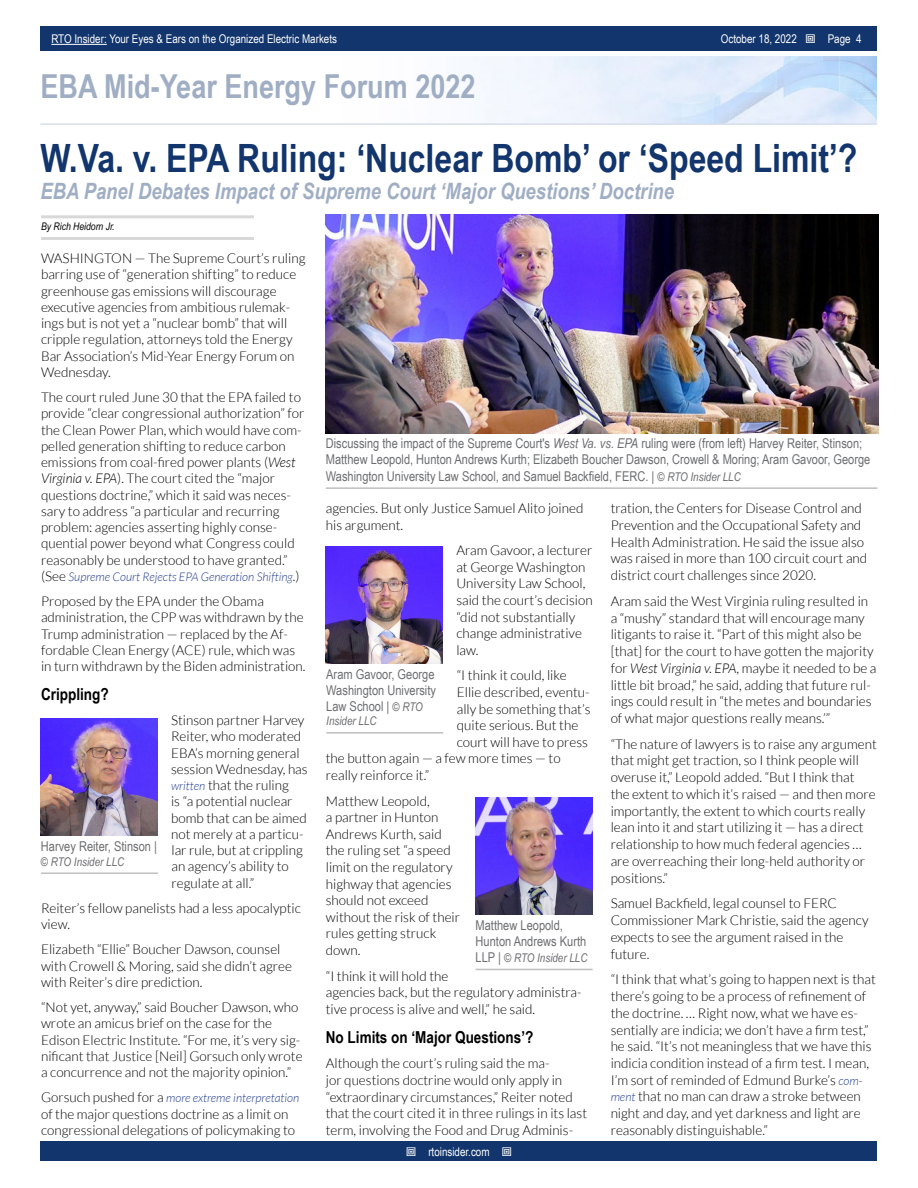
<style>
.page{position:relative;width:918px;height:1188px;background:#fff}
.page>*{position:absolute;margin:0;border:0;box-sizing:border-box;transform-origin:0 0}
.t1{font:700 39px "Arial Narrow";color:#11356c}
.t2{font:700 33px "Arial Narrow";color:#a0aec4}
.t3{font:italic 700 22.5px "Arial Narrow";color:#a0aec4}
.t4{font:700 16.5px "Arial Narrow";color:#000}
.t5{font:300 13.5px/16.2px "Lato";color:#000}
.t6{font:13.5px/16.2px "Arial Narrow";color:#6d6e71}
.t7{font:italic 300 12px "Lato";color:#25408f}
.t8{font:12px "Arial Narrow";color:#fff}
.t9{font:italic 12px "Arial Narrow";color:#6d6e71}
.t10{font:italic 10.5px "Arial Narrow";color:#000}
.s1{font-style:italic}
.s2{font-style:normal;font-size:13.5px;color:#000}
.s3{font-style:italic;font-size:12px;color:#25408f}
.s4{font-style:italic;font-size:12px}
.s5{font-style:normal;font-size:13.5px}
</style>
<div class="page">
<div style="left:41px;top:1142px;width:836px;height:19px;background:#11356c"></div>
<div style="left:41px;top:27px;width:836px;height:24px;background:#11356c"></div>
<hr style="left:51px;top:44px;width:56px;height:1px;background:#fff">
<img style="left:474px;top:56px;width:403px;height:67px">
<hr style="left:40px;top:123px;width:837px;height:2px;background:#d6deec">
<hr style="left:41px;top:215px;width:213px;height:3px;background:#d8d8d8">
<hr style="left:41px;top:237px;width:213px;height:3px;background:#d8d8d8">
<hr style="left:326px;top:487px;width:552px;height:2px;background:#bfbfbf">
<img style="left:326px;top:214px;width:552px;height:219px">
<img style="left:40px;top:719px;width:118px;height:117px">
<hr style="left:41px;top:872px;width:117px;height:2px;background:#bfbfbf">
<img style="left:326px;top:546px;width:117px;height:117px">
<hr style="left:326px;top:732px;width:117px;height:2px;background:#bfbfbf">
<img style="left:475px;top:797px;width:117px;height:117px">
<hr style="left:476px;top:969px;width:117px;height:1px;background:#bfbfbf">
<p class="t8" style="left:51px;top:30px;width:287px">RTO Insider: Your Eyes &amp; Ears on the Organized Electric Markets</p>
<p class="t8" style="left:721px;top:30px;width:78px">October 18, 2022</p>
<p class="t8" style="left:828px;top:30px;width:35px">Page 4</p>
<h2 class="t2" style="left:40px;top:61px;width:437px">EBA Mid-Year Energy Forum 2022</h2>
<h1 class="t1" style="left:40px;top:129px;width:819px">W.Va. v. EPA Ruling: ‘Nuclear Bomb’ or ‘Speed Limit’?</h1>
<h3 class="t3" style="left:40px;top:174px;width:635px">EBA Panel Debates Impact of Supreme Court ‘Major Questions’ Doctrine</h3>
<p class="t10" style="left:41px;top:219px;width:75px">By Rich Heidorn Jr.</p>
<p class="t5" style="left:41px;top:250px;width:266px">WASHINGTON — The Supreme Court’s ruling barring use of “generation shifting” to reduce greenhouse gas emissions will discourage executive agencies from ambitious rulemak&shy;ings but is not yet a “nuclear bomb” that will cripple regulation, attorneys told the Energy Bar Association’s Mid-Year Energy Forum on Wednesday.</p>
<p class="t5" style="left:41px;top:389px;width:265px">The court ruled June 30 that the EPA failed to provide “clear congressional authorization” for the Clean Power Plan, which would have com&shy;pelled generation shifting to reduce carbon emissions from coal-fired power plants (<span class="s1">West Virginia v. EPA</span>). The court cited the “major questions doctrine,” which it said was neces&shy;sary to address “a particular and recurring problem: agencies asserting highly conse&shy;quential power beyond what Congress could reasonably be understood to have granted.”</p>
<p class="t7" style="left:41px;top:570px;width:260px"><span class="s2">(See</span> Supreme Court Rejects EPA Generation Shifting<span class="s2">.)</span></p>
<p class="t5" style="left:41px;top:593px;width:266px">Proposed by the EPA under the Obama administration, the CPP was withdrawn by the Trump administration — replaced by the Af&shy;fordable Clean Energy (ACE) rule, which was in turn withdrawn by the Biden administration.</p>
<p class="t4" style="left:41px;top:682px;width:69px">Crippling?</p>
<p class="t5" style="left:171px;top:712px;width:138px">Stinson partner Harvey<br>Reiter, who moderated<br>EBA’s morning general session Wednesday, has <span class="s3">written</span> that the ruling<br>is “a potential nuclear bomb that can be aimed not merely at a particu&shy;lar rule, but at crippling an agency’s ability to regulate at all.”</p>
<p class="t5" style="left:41px;top:900px;width:261px">Reiter’s fellow panelists had a less apocalyptic view.</p>
<p class="t5" style="left:41px;top:941px;width:252px">Elizabeth “Ellie” Boucher Dawson, counsel with Crowell &amp; Moring, said she didn’t agree with Reiter’s dire prediction.</p>
<p class="t5" style="left:41px;top:999px;width:263px">“Not yet, anyway,” said Boucher Dawson, who wrote an amicus brief on the case for the Edison Electric Institute. “For me, it’s very sig&shy;nificant that Justice [Neil] Gorsuch only wrote a concurrence and not the majority opinion.”</p>
<p class="t7" style="left:41px;top:1092px;width:260px"><span class="s2">Gorsuch pushed for a</span> more extreme interpretation</p>
<p class="t5" style="left:41px;top:1106px;width:256px">of the major questions doctrine as a limit on congressional delegations of policymaking to</p>
<p class="t6" style="left:326px;top:435px;width:546px">Discussing the impact of the Supreme Court's <span class="s1">West Va. vs. EPA</span> ruling were (from left) Harvey Reiter, Stinson;<br>Matthew Leopold, Hunton Andrews Kurth; Elizabeth Boucher Dawson, Crowell &amp; Moring; Aram Gavoor, George<br>Washington University Law School, and Samuel Backfield, FERC. | <span class="s4">© RTO Insider LLC</span></p>
<p class="t5" style="left:611px;top:500px;width:258px;line-height:16.8px">tration, the Centers for Disease Control and Prevention and the Occupational Safety and Health Administration. He said the issue also was raised in more than 100 circuit court and district court challenges since 2020.</p>
<p class="t5" style="left:611px;top:593px;width:267px;line-height:16.8px">Aram said the West Virginia ruling resulted in a “mushy” standard that will encourage many litigants to raise it. “Part of this might also be [that] for the court to have gotten the majority for <span class="s1">West Virginia v. EPA</span>, maybe it needed to be a little bit broad,” he said, adding that future rul&shy;ings could result in “the metes and boundaries of what major questions really means.’”</p>
<p class="t5" style="left:611px;top:736px;width:268px;line-height:16.8px">“The nature of lawyers is to raise any argument that might get traction, so I think people will overuse it,” Leopold added. “But I think that the extent to which it’s raised — and then more importantly, the extent to which courts really lean into it and start utilizing it — has a direct relationship to how much federal agencies … are overreaching their long-held authority or positions.”</p>
<p class="t5" style="left:611px;top:895px;width:259px;line-height:16.8px">Samuel Backfield, legal counsel to FERC Commissioner Mark Christie, said the agency expects to see the argument raised in the future.</p>
<p class="t5" style="left:611px;top:971px;width:267px;line-height:16.8px">“I think that what’s going to happen next is that there’s going to be a process of refinement of the doctrine. … Right now, what we have es&shy;sentially are indicia; we don’t have a firm test,” he said. “It’s not meaningless that we have this indicia condition instead of a firm test. I mean, I’m sort of reminded of Edmund Burke’s <span class="s3">com&shy;ment</span> that no man can draw a stroke between night and day, and yet darkness and light are reasonably distinguishable.”</p>
<p class="t5" style="left:326px;top:500px;width:259px;line-height:16.6px">agencies. But only Justice Samuel Alito joined his argument.</p>
<p class="t5" style="left:456px;top:542px;width:138px;line-height:16.6px">Aram Gavoor, a lecturer at George Washington<br>University Law School, said the court’s decision “did not substantially change administrative law.</p>
<p class="t5" style="left:457px;top:668px;width:111px">“I think it could, like</p>
<p class="t5" style="left:457px;top:684px;width:134px">Ellie described, eventu-</p>
<p class="t5" style="left:457px;top:701px;width:135px">ally be something that’s</p>
<p class="t5" style="left:457px;top:717px;width:123px">quite serious. But the</p>
<p class="t5" style="left:457px;top:734px;width:133px">court will have to press</p>
<p class="t5" style="left:326px;top:751px;width:236px">the button again — a few more times — to</p>
<p class="t5" style="left:326px;top:767px;width:105px">really reinforce it.”</p>
<p class="t5" style="left:326px;top:792px;width:136px;line-height:16.6px">Matthew Leopold,<br>a partner in Hunton<br>Andrews Kurth, said the ruling set “a speed limit on the regulatory highway that agencies should not exceed without the risk of their rules getting struck down.</p>
<p class="t5" style="left:326px;top:967px;width:257px;line-height:16.6px">“I think it will hold the<br>agencies back, but the regulatory administra&shy;tive process is alive and well,” he said.</p>
<p class="t4" style="left:326px;top:1025px;width:209px">No Limits on ‘Major Questions’?</p>
<p class="t5" style="left:326px;top:1055px;width:263px;line-height:16.6px">Although the court’s ruling said the ma-<br>jor questions doctrine would only apply in “extraordinary circumstances,” Reiter noted that the court cited it in three rulings in its last term, involving the Food and Drug Adminis-</p>
<p class="t6" style="left:326px;top:665px;width:111px;text-align:justify">Aram Gavoor, George Washington University Law School | <span class="s4">© RTO</span></p>
<p class="t9" style="left:326px;top:713px;width:52px">Insider LLC</p>
<p class="t6" style="left:41px;top:838px;width:118px">Harvey Reiter, Stinson |</p>
<p class="t9" style="left:41px;top:853px;width:85px">© RTO Insider LLC</p>
<p class="t6" style="left:476px;top:916px;width:112px">Matthew Leopold,<br>Hunton Andrews Kurth</p>
<p class="t9" style="left:476px;top:949px;width:113px"><span class="s5">LLP |</span> © RTO Insider LLC</p>
<p class="t8" style="left:428px;top:1143px;width:63px">rtoinsider.com</p>
</div>
